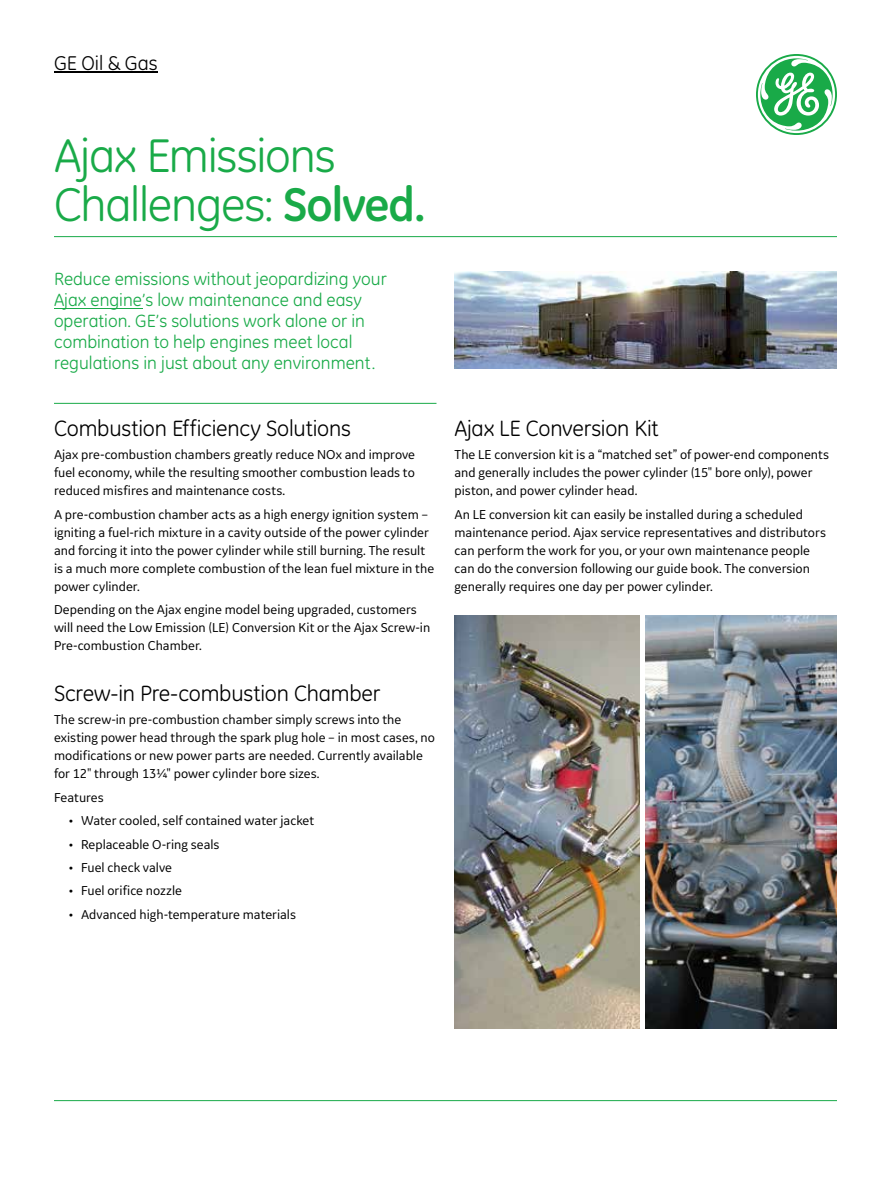
<style>
.page{position:relative;width:891px;height:1188px;background:#fff}
.page>*{position:absolute;margin:0;border:0;box-sizing:border-box;transform-origin:0 0}
.t1{font:48px/49.3px "GE Inspira";letter-spacing:-.025em;color:#19aa48}
.t2{font:22.5px "GE Inspira";letter-spacing:-.01em;color:#000}
.t3{font:20.25px "GE Inspira";letter-spacing:-.005em;color:#000}
.t4{font:18px/21px "GE Inspira";color:#19aa48}
.t5{font:13.5px/18px "GE Inspira Sans";color:#000}
.s1{font-weight:700}
</style>
<div class="page">
<hr style="left:54px;top:236px;width:783px;height:1px;background:#19aa48">
<hr style="left:54px;top:1100px;width:783px;height:1px;background:#19aa48">
<hr style="left:54px;top:403px;width:383px;height:1px;background:#19aa48">
<svg style="left:756px;top:54px;width:81px;height:81px"></svg>
<img style="left:454px;top:271px;width:383px;height:98px">
<img style="left:454px;top:616px;width:186px;height:412px">
<img style="left:646px;top:616px;width:191px;height:412px">
<hr style="left:54px;top:72px;width:104px;height:1px;background:#000">
<hr style="left:54px;top:308px;width:88px;height:1px;background:#19aa48">
<h1 class="t3" style="left:54px;top:51px;width:105px">GE Oil &amp; Gas</h1>
<h1 class="t1" style="left:54px;top:131px;width:373px">Ajax Emissions<br>Challenges: <span class="s1">Solved.</span></h1>
<p class="t4" style="left:54px;top:268px;width:334px">Reduce emissions without jeopardizing your Ajax engine’s low maintenance and easy operation. GE’s solutions work alone or in combination to help engines meet local regulations in just about any environment.</p>
<h3 class="t2" style="left:54px;top:415px;width:298px">Combustion Efficiency Solutions</h3>
<p class="t5" style="left:54px;top:445px;width:363px;text-align:justify">Ajax pre-combustion chambers greatly reduce NOx and improve fuel economy, while the resulting smoother combustion leads to reduced misfires and maintenance costs.</p>
<p class="t5" style="left:54px;top:505px;width:382px">A pre-combustion chamber acts as a high energy ignition system – igniting a fuel-rich mixture in a cavity outside of the power cylinder and forcing it into the power cylinder while still burning. The result is a much more complete combustion of the lean fuel mixture in the power cylinder.</p>
<p class="t5" style="left:54px;top:600px;width:378px">Depending on the Ajax engine model being upgraded, customers will need the Low Emission (LE) Conversion Kit or the Ajax Screw-in<br>Pre-combustion Chamber.</p>
<h3 class="t2" style="left:54px;top:680px;width:328px">Screw-in Pre-combustion Chamber</h3>
<p class="t5" style="left:54px;top:711px;width:383px">The screw-in pre-combustion chamber simply screws into the existing power head through the spark plug hole – in most cases, no modifications or new power parts are needed. Currently available for 12" through 13¼" power cylinder bore sizes.</p>
<p class="t5" style="left:54px;top:788px;width:51px">Features</p>
<p class="t5" style="left:69px;top:811px;width:247px">• Water cooled, self contained water jacket</p>
<p class="t5" style="left:69px;top:835px;width:152px">• Replaceable O-ring seals</p>
<p class="t5" style="left:69px;top:858px;width:105px">• Fuel check valve</p>
<p class="t5" style="left:69px;top:881px;width:115px">• Fuel orifice nozzle</p>
<p class="t5" style="left:69px;top:905px;width:229px">• Advanced high-temperature materials</p>
<h3 class="t2" style="left:454px;top:415px;width:206px">Ajax LE Conversion Kit</h3>
<p class="t5" style="left:454px;top:445px;width:376px">The LE conversion kit is a “matched set” of power-end components and generally includes the power cylinder (15" bore only), power piston, and power cylinder head.</p>
<p class="t5" style="left:454px;top:505px;width:373px">An LE conversion kit can easily be installed during a scheduled maintenance period. Ajax service representatives and distributors can perform the work for you, or your own maintenance people can do the conversion following our guide book. The conversion generally requires one day per power cylinder.</p>
</div>
